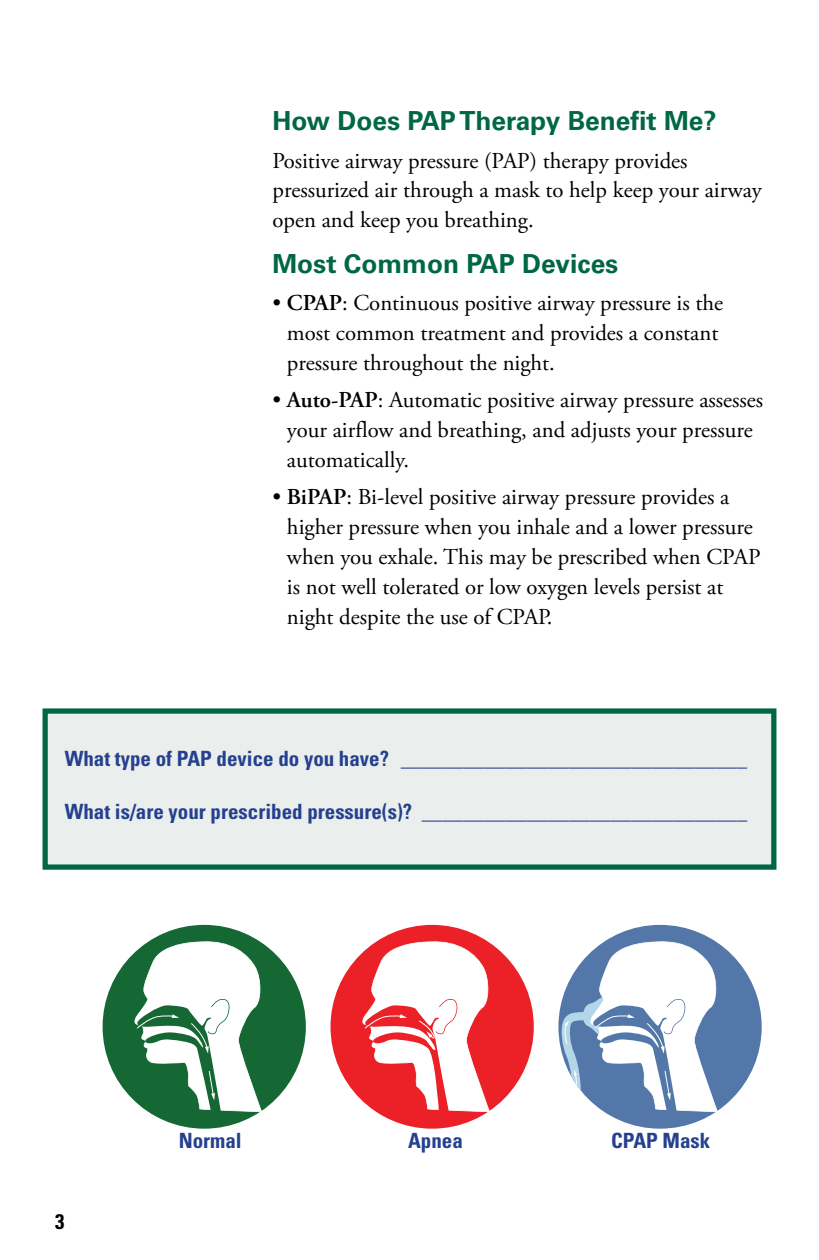
<style>
.page{position:relative;width:819px;height:1260px;background:#fff}
.page>*{position:absolute;margin:0;border:0;box-sizing:border-box;transform-origin:0 0}
.t1{font:700 26.25px "Univers";color:#006746}
.t2{font:22.75px/29.8px "Adobe Garamond Pro";color:#000}
.t3{font:700 condensed 21px "Univers";color:#25408f}
.t4{font:700 condensed 21px "Univers";color:#000}
.s1{font-weight:600}
</style>
<div class="page">
<div style="left:331px;top:925px;width:203px;height:204px;background:#ec2027;border-radius:50%"></div>
<svg style="left:362px;top:940px;width:128px;height:172px"></svg>
<div style="left:103px;top:925px;width:203px;height:204px;background:#156734;border-radius:50%"></div>
<svg style="left:134px;top:940px;width:128px;height:172px"></svg>
<div style="left:558px;top:925px;width:204px;height:204px;background:#5277a8;border-radius:50%"></div>
<svg style="left:560px;top:940px;width:158px;height:179px"></svg>
<div style="left:43px;top:708px;width:733px;height:162px;background:#eaeeec;border:5px solid #006746"></div>
<p class="t1" style="left:272px;top:105px;width:446px">How Does PAP Therapy Benefit Me?</p>
<p class="t2" style="left:272px;top:146px;width:491px">Positive airway pressure (PAP) therapy provides pressurized air through a mask to help keep your airway open and keep you breathing.</p>
<p class="t1" style="left:272px;top:248px;width:347px">Most Common PAP Devices</p>
<p class="t2" style="left:287px;top:289px;width:438px;text-indent:-15px">• <span class="s1">CPAP</span>: Continuous positive airway pressure is the most common treatment and provides a constant pressure throughout the night.</p>
<p class="t2" style="left:287px;top:386px;width:478px;text-indent:-15px">• <span class="s1">Auto-PAP</span>: Automatic positive airway pressure assesses your airflow and breathing, and adjusts your pressure automatically.</p>
<p class="t2" style="left:287px;top:483px;width:475px;text-indent:-15px">• <span class="s1">BiPAP</span>: Bi-level positive airway pressure provides a higher pressure when you inhale and a lower pressure when you exhale. This may be prescribed when CPAP is not well tolerated or low oxygen levels persist at night despite the use of CPAP.</p>
<p class="t3" style="left:65px;top:746px;width:684px">What type of PAP device do you have? _________________________________</p>
<p class="t3" style="left:65px;top:798px;width:684px">What is/are your prescribed pressure(s)? _______________________________</p>
<p class="t4" style="left:55px;top:1209px;width:11px">3</p>
<p class="t3" style="left:179px;top:1127px;width:65px">Normal</p>
<p class="t3" style="left:408px;top:1127px;width:56px">Apnea</p>
<p class="t3" style="left:611px;top:1127px;width:101px">CPAP Mask</p>
</div>
